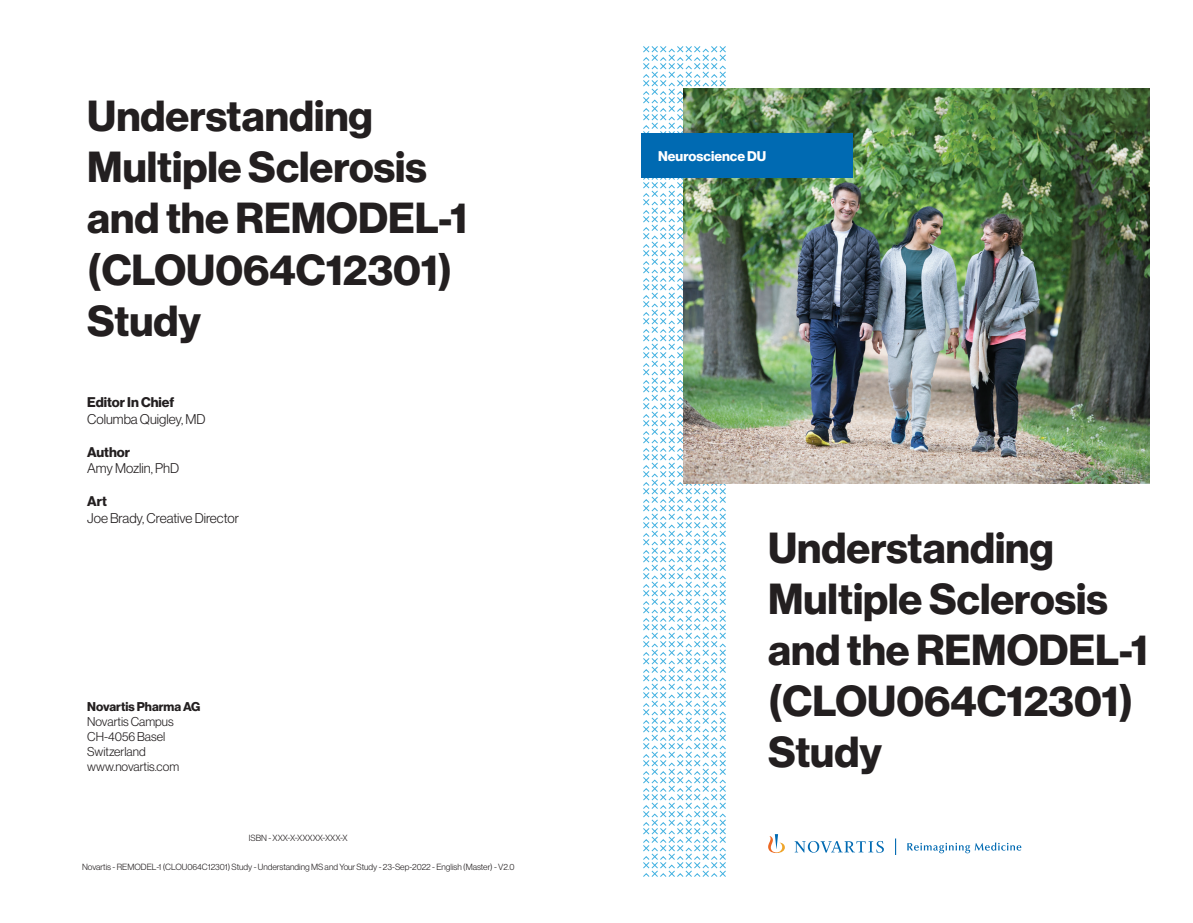
<style>
.page{position:relative;width:1193px;height:923px;background:#fff}
.page>*{position:absolute;margin:0;border:0;box-sizing:border-box;transform-origin:0 0}
.t1{font:700 42.5px/51px "Volta Modern Display 75";color:#231f20}
.t2{font:300 13.75px "Volta Modern Display 45";color:#231f20}
.t3{font:700 13.75px "Volta Modern Display 75";color:#231f20}
.t4{font:700 13.75px "Volta Modern Display 75";color:#fff}
.t5{font:300 12.5px "Volta Modern Display 45";color:#231f20}
.t6{font:700 12.5px "Volta Modern Display 75";color:#231f20}
.t7{font:300 8.75px "Volta Modern Display 45";color:#231f20}
</style>
<div class="page">
<svg style="left:641px;top:46px;width:85px;height:831px"></svg>
<img style="left:683px;top:89px;width:466px;height:394px">
<div style="left:641px;top:133px;width:211px;height:44px;background:#006ab2"></div>
<svg style="left:907px;top:842px;width:114px;height:11px"></svg>
<svg style="left:768px;top:834px;width:17px;height:19px"></svg>
<svg style="left:794px;top:840px;width:90px;height:12px"></svg>
<svg style="left:895px;top:838px;width:1px;height:16px"></svg>
<p class="t1" style="left:87px;top:92px;width:382px">Understanding<br>Multiple Sclerosis and the REMODEL-1 (CLOU064C12301)<br>Study</p>
<p class="t3" style="left:87px;top:394px;width:88px">Editor In Chief</p>
<p class="t2" style="left:87px;top:411px;width:120px">Columba Quigley, MD</p>
<p class="t3" style="left:87px;top:444px;width:44px">Author</p>
<p class="t2" style="left:87px;top:460px;width:93px">Amy Mozlin, PhD</p>
<p class="t3" style="left:87px;top:493px;width:21px">Art</p>
<p class="t2" style="left:87px;top:510px;width:153px">Joe Brady, Creative Director</p>
<p class="t6" style="left:87px;top:698px;width:115px">Novartis Pharma AG</p>
<p class="t5" style="left:87px;top:714px;width:88px">Novartis Campus</p>
<p class="t5" style="left:87px;top:729px;width:80px">CH-4056 Basel</p>
<p class="t5" style="left:87px;top:744px;width:60px">Switzerland</p>
<p class="t5" style="left:87px;top:759px;width:93px">www.novartis.com</p>
<p class="t7" style="left:249px;top:833px;width:101px">ISBN - XXX-X-XXXXX-XXX-X</p>
<p class="t7" style="left:82px;top:862px;width:434px">Novartis - REMODEL-1 (CLOU064C12301) Study - Understanding MS and Your Study - 23-Sep-2022 - English (Master) - V2.0</p>
<p class="t4" style="left:658px;top:148px;width:110px">Neuroscience DU</p>
<p class="t1" style="left:768px;top:523px;width:381px">Understanding<br>Multiple Sclerosis and the REMODEL-1 (CLOU064C12301)<br>Study</p>
</div>
